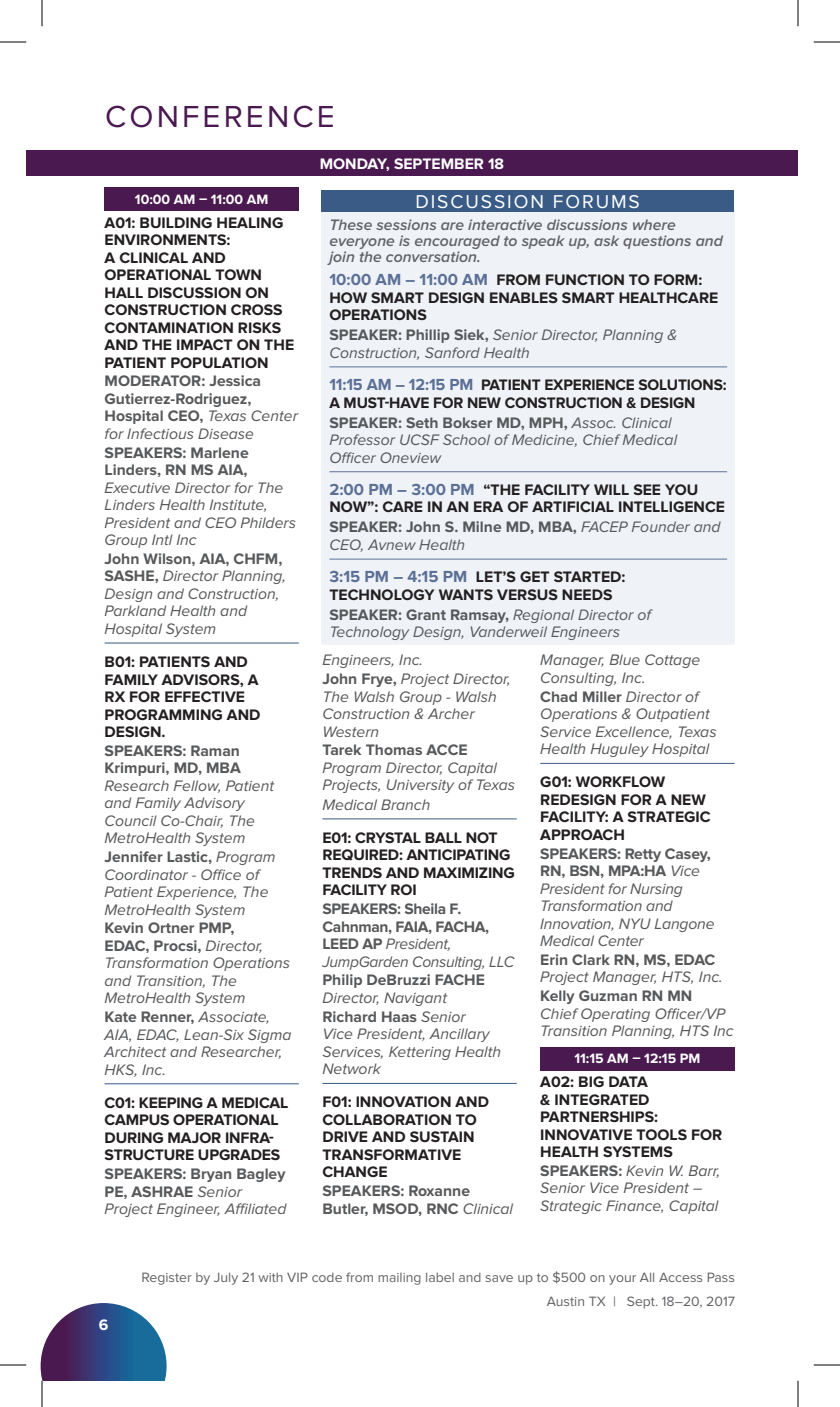
<style>
.page{position:relative;width:840px;height:1407px;background:#fff}
.page>*{position:absolute;margin:0;border:0;box-sizing:border-box;transform-origin:0 0}
.t1{font:31.5px "Proxima Nova";letter-spacing:.1em;color:#491950}
.t2{font:19.25px "Proxima Nova";letter-spacing:.1em;color:#fff}
.t3{font:italic 15.75px/17.5px "Proxima Nova";color:#57585a}
.t4{font:700 15.75px/17.5px "Proxima Nova";color:#231f20}
.t5{font:700 15.75px/17.5px "Proxima Nova";color:#57585a}
.t6{font:italic 600 15.75px/15.8px "Proxima Nova";color:#636366}
.t7{font:700 15.75px/17.5px "Proxima Nova";letter-spacing:-.02em;color:#57585a}
.t8{font:700 15.75px "Proxima Nova";color:#fff}
.t9{font:14px/24.5px "Proxima Nova";color:#636366;text-align:right}
.t10{font:700 14px "Proxima Nova";color:#fff}
.s1{font-weight:400;font-style:italic}
.s2{font-weight:700;font-style:normal}
.s3{font-size:16.62px;color:#5c7096}
.s4{color:#57585a}
.s5{font-weight:400;font-style:italic;color:#57585a}
</style>
<div class="page">
<div style="left:105px;top:188px;width:194px;height:23px;background:#491950"></div>
<hr style="left:105px;top:643px;width:194px;height:1px;background:#3b5a86">
<hr style="left:105px;top:1083px;width:194px;height:1px;background:#3b5a86">
<hr style="left:322px;top:818px;width:195px;height:1px;background:#3b5a86">
<hr style="left:322px;top:1083px;width:195px;height:1px;background:#3b5a86">
<hr style="left:540px;top:763px;width:195px;height:1px;background:#3b5a86">
<div style="left:540px;top:1047px;width:195px;height:23px;background:#491950"></div>
<div style="left:26px;top:150px;width:772px;height:26px;background:#491950"></div>
<div style="left:322px;top:210px;width:413px;height:435px;background:#eff3f8"></div>
<hr style="left:329px;top:366px;width:398px;height:1px;background:#5c7096">
<hr style="left:329px;top:471px;width:398px;height:1px;background:#5c7096">
<hr style="left:329px;top:559px;width:398px;height:1px;background:#5c7096">
<div style="left:322px;top:190px;width:412px;height:21px;background:#395b86"></div>
<svg style="left:0;top:42px;width:26px;height:1px"></svg>
<svg style="left:814px;top:42px;width:26px;height:1px"></svg>
<svg style="left:0;top:1365px;width:26px;height:1px"></svg>
<svg style="left:814px;top:1365px;width:26px;height:1px"></svg>
<svg style="left:42px;top:0;width:1px;height:26px"></svg>
<svg style="left:41px;top:1303px;width:126px;height:104px"></svg>
<svg style="left:798px;top:0;width:1px;height:26px"></svg>
<svg style="left:798px;top:1381px;width:1px;height:26px"></svg>
<h1 class="t1" style="left:105px;top:99px;width:231px">CONFERENCE</h1>
<p class="t8" style="left:320px;top:155px;width:186px">MONDAY, SEPTEMBER 18</p>
<p class="t10" style="left:135px;top:191px;width:135px">10:00 AM – 11:00 AM</p>
<p class="t4" style="left:105px;top:214px;width:191px">A01: BUILDING HEALING<br>ENVIRONMENTS:<br>A CLINICAL AND<br>OPERATIONAL TOWN<br>HALL DISCUSSION ON<br>CONSTRUCTION CROSS<br>CONTAMINATION RISKS<br>AND THE IMPACT ON THE<br>PATIENT POPULATION</p>
<p class="t5" style="left:105px;top:373px;width:195px">MODERATOR: Jessica<br>Gutierrez-Rodriguez,<br>Hospital CEO, <span class="s1">Texas Center for Infectious Disease</span></p>
<p class="t5" style="left:105px;top:444px;width:146px">SPEAKERS: Marlene<br>Linders, RN MS AIA,</p>
<p class="t3" style="left:105px;top:479px;width:193px">Executive Director for The<br>Linders Health Institute,<br>President and CEO Philders<br>Group Intl Inc</p>
<p class="t3" style="left:105px;top:550px;width:183px"><span class="s2">John Wilson, AIA, CHFM,<br>SASHE,</span> Director Planning,<br>Design and Construction,<br>Parkland Health and<br>Hospital System</p>
<p class="t4" style="left:105px;top:653px;width:157px">B01: PATIENTS AND<br>FAMILY ADVISORS, A<br>RX FOR EFFECTIVE<br>PROGRAMMING AND<br>DESIGN.</p>
<p class="t5" style="left:105px;top:742px;width:138px">SPEAKERS: Raman<br>Krimpuri, MD, MBA</p>
<p class="t3" style="left:105px;top:777px;width:173px">Research Fellow, Patient and Family Advisory<br>Council Co-Chair, The<br>MetroHealth System<br><span class="s2">Jennifer Lastic,</span> Program<br>Coordinator - Office of<br>Patient Experience, The<br>MetroHealth System</p>
<p class="t3" style="left:105px;top:920px;width:188px"><span class="s2">Kevin Ortner PMP,<br>EDAC, Procsi,</span> Director,<br>Transformation Operations and Transition, The<br>MetroHealth System<br><span class="s2">Kate Renner,</span> Associate,<br>AIA, EDAC, Lean-Six Sigma<br>Architect and Researcher,<br>HKS, Inc.</p>
<p class="t4" style="left:105px;top:1094px;width:185px">C01: KEEPING A MEDICAL<br>CAMPUS OPERATIONAL<br>DURING MAJOR INFRA-<br>STRUCTURE UPGRADES</p>
<p class="t3" style="left:105px;top:1165px;width:183px"><span class="s2">SPEAKERS: Bryan Bagley<br>PE, ASHRAE</span> Senior<br>Project Engineer, Affiliated</p>
<p class="t2" style="left:415px;top:191px;width:226px">DISCUSSION FORUMS</p>
<p class="t6" style="left:329px;top:218px;width:395px">These sessions are interactive discussions where everyone is encouraged to speak up, ask questions and join the conversation.</p>
<p class="t4" style="left:329px;top:272px;width:390px"><span class="s3">10:00 AM – 11:00 AM</span> FROM FUNCTION TO FORM:<br>HOW SMART DESIGN ENABLES SMART HEALTHCARE<br>OPERATIONS</p>
<p class="t3" style="left:329px;top:327px;width:350px"><span class="s2">SPEAKER: Phillip Siek,</span> Senior Director, Planning &amp;<br>Construction, Sanford Health</p>
<p class="t4" style="left:329px;top:376px;width:399px"><span class="s3">11:15 AM – 12:15 PM</span> PATIENT EXPERIENCE SOLUTIONS:<br>A MUST-HAVE FOR NEW CONSTRUCTION &amp; DESIGN</p>
<p class="t3" style="left:329px;top:414px;width:349px"><span class="s2">SPEAKER: Seth Bokser MD, MPH,</span> Assoc. Clinical<br>Professor UCSF School of Medicine, Chief Medical<br>Officer Oneview</p>
<p class="t4" style="left:329px;top:481px;width:397px"><span class="s3">2:00 PM – 3:00 PM</span> “THE FACILITY WILL SEE YOU<br>NOW”: CARE IN AN ERA OF ARTIFICIAL INTELLIGENCE</p>
<p class="t3" style="left:329px;top:519px;width:393px"><span class="s2">SPEAKER: John S. Milne MD, MBA,</span> FACEP Founder and<br>CEO, Avnew Health</p>
<p class="t4" style="left:329px;top:569px;width:298px"><span class="s3">3:15 PM – 4:15 PM</span> LET’S GET STARTED:<br>TECHNOLOGY WANTS VERSUS NEEDS</p>
<p class="t3" style="left:329px;top:606px;width:323px"><span class="s2">SPEAKER: Grant Ramsay,</span> Regional Director of<br>Technology Design, Vanderweil Engineers</p>
<p class="t3" style="left:322px;top:652px;width:190px">Engineers, Inc.<br><span class="s2">John Frye,</span> Project Director,<br>The Walsh Group - Walsh<br>Construction &amp; Archer<br>Western</p>
<p class="t5" style="left:322px;top:742px;width:147px">Tarek Thomas ACCE</p>
<p class="t3" style="left:322px;top:759px;width:194px">Program Director, Capital<br>Projects, University of Texas</p>
<p class="t3" style="left:322px;top:796px;width:109px">Medical Branch</p>
<p class="t4" style="left:322px;top:829px;width:194px">E01: CRYSTAL BALL NOT<br>REQUIRED: ANTICIPATING<br>TRENDS AND MAXIMIZING<br>FACILITY ROI</p>
<p class="t7" style="left:322px;top:901px;width:194px">SPEAKERS: Sheila F.<br>Cahnman, FAIA, FACHA,<br>LEED AP <span class="s1">President,<br>JumpGarden Consulting, LLC</span></p>
<p class="t5" style="left:322px;top:972px;width:164px">Philip DeBruzzi FACHE</p>
<p class="t3" style="left:322px;top:989px;width:180px">Director, Navigant<br><span class="s2">Richard Haas</span> Senior<br>Vice President, Ancillary<br>Services, Kettering Health<br>Network</p>
<p class="t4" style="left:322px;top:1094px;width:168px">F01: INNOVATION AND<br>COLLABORATION TO<br>DRIVE AND SUSTAIN<br>TRANSFORMATIVE<br>CHANGE</p>
<p class="t5" style="left:322px;top:1183px;width:192px">SPEAKERS: Roxanne<br>Butler, MSOD, RNC <span class="s1">Clinical</span></p>
<p class="t3" style="left:540px;top:652px;width:178px">Manager, Blue Cottage<br>Consulting, Inc.<br><span class="s2">Chad Miller</span> Director of<br>Operations &amp; Outpatient<br>Service Excellence, Texas<br>Health Huguley Hospital</p>
<p class="t4" style="left:540px;top:774px;width:172px">G01: WORKFLOW<br>REDESIGN FOR A NEW<br>FACILITY: A STRATEGIC<br>APPROACH</p>
<p class="t3" style="left:540px;top:845px;width:176px"><span class="s2">SPEAKERS: Retty Casey,<br>RN, BSN, MPA:HA</span> Vice<br>President for Nursing<br>Transformation and<br>Innovation, NYU Langone<br>Medical Center</p>
<p class="t5" style="left:540px;top:951px;width:177px">Erin Clark RN, MS, EDAC</p>
<p class="t3" style="left:540px;top:969px;width:184px">Project Manager, HTS, Inc.</p>
<p class="t5" style="left:540px;top:988px;width:154px">Kelly Guzman RN MN</p>
<p class="t3" style="left:540px;top:1005px;width:195px">Chief Operating Officer/VP<br>Transition Planning, HTS Inc</p>
<p class="t10" style="left:574px;top:1051px;width:128px">11:15 AM – 12:15 PM</p>
<p class="t4" style="left:540px;top:1073px;width:184px">A02: BIG DATA<br>&amp; INTEGRATED<br>PARTNERSHIPS:<br>INNOVATIVE TOOLS FOR<br>HEALTH SYSTEMS<br><span class="s4">SPEAKERS:</span> <span class="s5">Kevin W. Barr,<br>Senior Vice President –<br>Strategic Finance, Capital</span></p>
<p class="t8" style="left:99px;top:1316px;width:11px">6</p>
<p class="t9" style="left:141px;top:1265px;width:595px">Register by July 21 with VIP code from mailing label and save up to $500 on your All Access Pass<br>Austin TX | Sept. 18–20, 2017</p>
</div>
